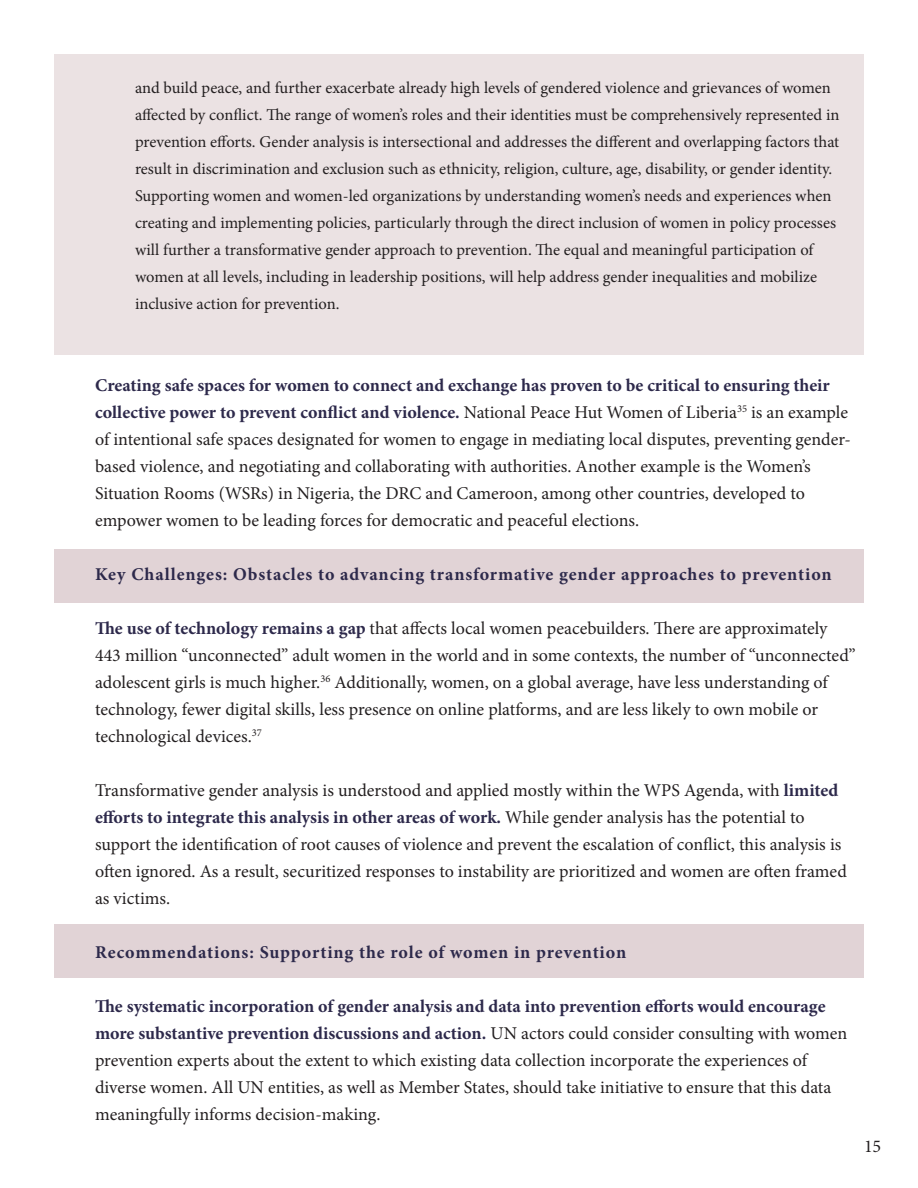
<style>
.page{position:relative;width:918px;height:1188px;background:#fff}
.page>*{position:absolute;margin:0;border:0;box-sizing:border-box;transform-origin:0 0}
.t1{font:18px/27px "Minion Pro";color:#231f20}
.t2{font:700 18px "Minion Pro";letter-spacing:.05em;color:#2d294b}
.t3{font:16.5px/27px "Minion Pro";color:#231f20}
.s1{font-weight:700;color:#2d294b}
</style>
<div class="page">
<div style="left:54px;top:924px;width:810px;height:54px;background:#e1d3d6"></div>
<div style="left:54px;top:549px;width:810px;height:54px;background:#e1d3d6"></div>
<div style="left:54px;top:54px;width:810px;height:300px;background:#ebe2e3"></div>
<p class="t3" style="left:135px;top:74px;width:706px">and build peace, and further exacerbate already high levels of gendered violence and grievances of women affected by conflict. The range of women’s roles and their identities must be comprehensively represented in prevention efforts. Gender analysis is intersectional and addresses the different and overlapping factors that result in discrimination and exclusion such as ethnicity, religion, culture, age, disability, or gender identity.<br>Supporting women and women-led organizations by understanding women’s needs and experiences when creating and implementing policies, particularly through the direct inclusion of women in policy processes will further a transformative gender approach to prevention. The equal and meaningful participation of women at all levels, including in leadership positions, will help address gender inequalities and mobilize inclusive action for prevention.</p>
<p class="t1" style="left:95px;top:372px;width:758px"><span class="s1">Creating safe spaces for women to connect and exchange has proven to be critical to ensuring their collective power to prevent conflict and violence.</span> National Peace Hut Women of Liberia<sup>35</sup> is an example of intentional safe spaces designated for women to engage in mediating local disputes, preventing gender&shy;based violence, and negotiating and collaborating with authorities. Another example is the Women’s Situation Rooms (WSRs) in Nigeria, the DRC and Cameroon, among other countries, developed to empower women to be leading forces for democratic and peaceful elections.</p>
<p class="t2" style="left:95px;top:562px;width:738px">Key Challenges: Obstacles to advancing transformative gender approaches to prevention</p>
<p class="t1" style="left:95px;top:615px;width:762px"><span class="s1">The use of technology remains a gap</span> that affects local women peacebuilders. There are approximately 443 million “unconnected” adult women in the world and in some contexts, the number of “unconnected” adolescent girls is much higher.<sup>36</sup> Additionally, women, on a global average, have less understanding of technology, fewer digital skills, less presence on online platforms, and are less likely to own mobile or technological devices.<sup>37</sup></p>
<p class="t1" style="left:95px;top:777px;width:753px">Transformative gender analysis is understood and applied mostly within the WPS Agenda, with <span class="s1">limited efforts to integrate this analysis in other areas of work.</span> While gender analysis has the potential to support the identification of root causes of violence and prevent the escalation of conflict, this analysis is often ignored. As a result, securitized responses to instability are prioritized and women are often framed as victims.</p>
<p class="t2" style="left:95px;top:940px;width:533px">Recommendations: Supporting the role of women in prevention</p>
<p class="t1" style="left:95px;top:993px;width:754px"><span class="s1">The systematic incorporation of gender analysis and data into prevention efforts would encourage more substantive prevention discussions and action.</span> UN actors could consider consulting with women prevention experts about the extent to which existing data collection incorporate the experiences of diverse women. All UN entities, as well as Member States, should take initiative to ensure that this data meaningfully informs decision-making.</p>
<p class="t1" style="left:864px;top:1133px;width:19px">15</p>
</div>
